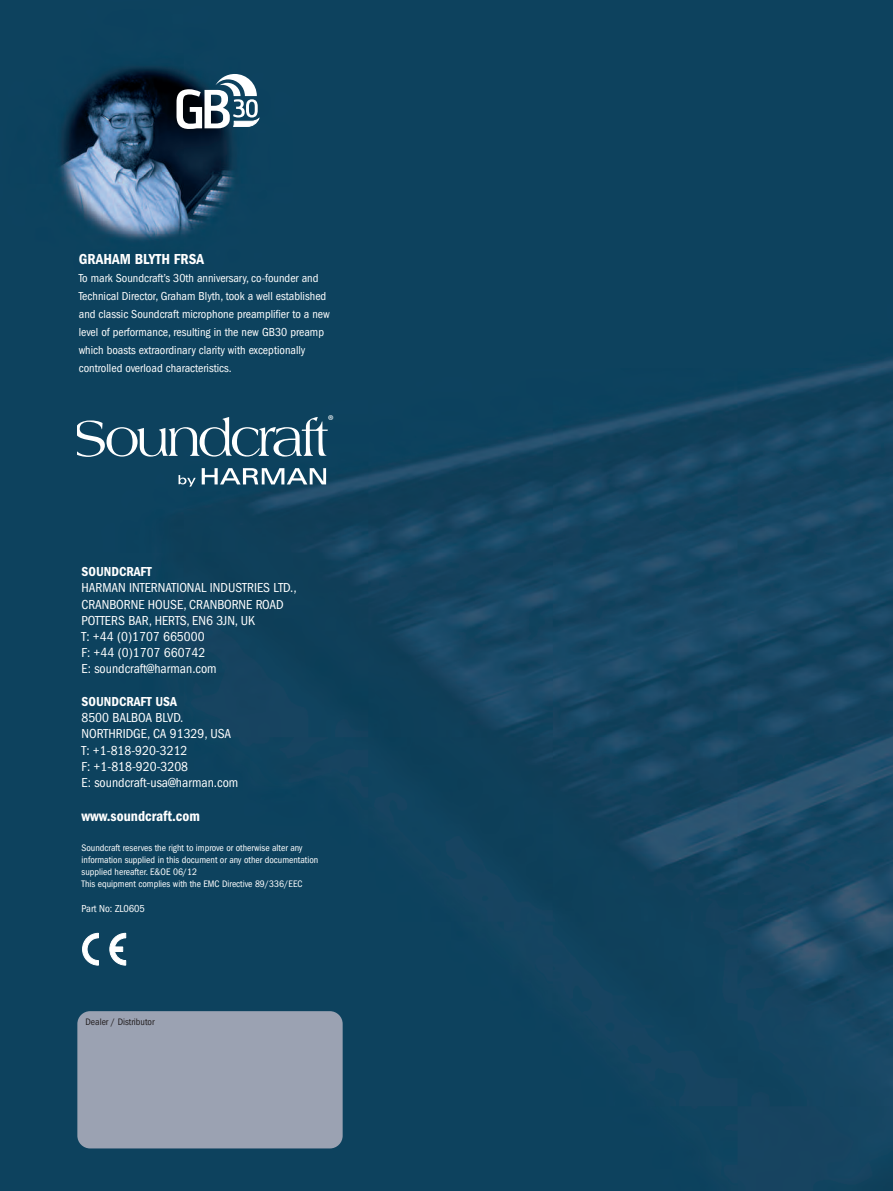
<style>
.page{position:relative;width:893px;height:1191px;background:#fff}
.page>*{position:absolute;margin:0;border:0;box-sizing:border-box;transform-origin:0 0}
.t1{font:600 condensed 15px "Franklin Gothic";color:#fff}
.t2{font:14.4px "Myriad Pro";color:#fff}
.t3{font:condensed 13.5px/16.2px "Franklin Gothic";color:#fff}
.t4{font:600 condensed 13.5px "Franklin Gothic";color:#fff}
.t5{font:condensed 12px/18px "Franklin Gothic";color:#fff}
.t6{font:condensed 10.5px "Franklin Gothic";color:#fff}
.t7{font:condensed 9.75px/11.9px "Franklin Gothic";color:#fff}
.t8{font:condensed 9.75px "Franklin Gothic";color:#231f20}
</style>
<div class="page">
<img style="left:0;top:0;width:893px;height:1191px">
<svg style="left:82px;top:933px;width:17px;height:32px"></svg>
<svg style="left:110px;top:933px;width:16px;height:32px"></svg>
<svg style="left:177px;top:74px;width:82px;height:55px"></svg>
<div style="left:77px;top:1011px;width:266px;height:137px;background:#9ba2b2;border-radius:13px"></div>
<svg style="left:178px;top:468px;width:148px;height:18px"></svg>
<svg style="left:77px;top:417px;width:251px;height:40px"></svg>
<p class="t1" style="left:79px;top:249px;width:127px">GRAHAM BLYTH FRSA</p>
<p class="t5" style="left:79px;top:268px;width:253px">To mark Soundcraft’s 30th anniversary, co-founder and Technical Director, Graham Blyth, took a well established and classic Soundcraft microphone preamplifier to a new level of performance, resulting in the new GB30 preamp which boasts extraordinary clarity with exceptionally controlled overload characteristics.</p>
<p class="t2" style="left:328px;top:415px;width:8px">®</p>
<p class="t4" style="left:82px;top:564px;width:72px">SOUNDCRAFT</p>
<p class="t3" style="left:82px;top:579px;width:217px">HARMAN INTERNATIONAL INDUSTRIES LTD.,<br>CRANBORNE HOUSE, CRANBORNE ROAD<br>POTTERS BAR, HERTS, EN6 3JN, UK<br>T: +44 (0)1707 665000<br>F: +44 (0)1707 660742<br>E: soundcraft@harman.com</p>
<p class="t4" style="left:82px;top:693px;width:97px">SOUNDCRAFT USA</p>
<p class="t3" style="left:82px;top:709px;width:158px">8500 BALBOA BLVD.<br>NORTHRIDGE, CA 91329, USA<br>T: +1-818-920-3212<br>F: +1-818-920-3208<br>E: soundcraft-usa@harman.com</p>
<p class="t1" style="left:82px;top:806px;width:120px">www.soundcraft.com</p>
<p class="t7" style="left:82px;top:842px;width:238px">Soundcraft reserves the right to improve or otherwise alter any information supplied in this document or any other documentation supplied hereafter. E&amp;OE 06/12<br>This equipment complies with the EMC Directive 89/336/EEC</p>
<p class="t6" style="left:82px;top:902px;width:65px">Part No: ZL0605</p>
<p class="t8" style="left:85px;top:1015px;width:71px">Dealer / Distributor</p>
</div>
